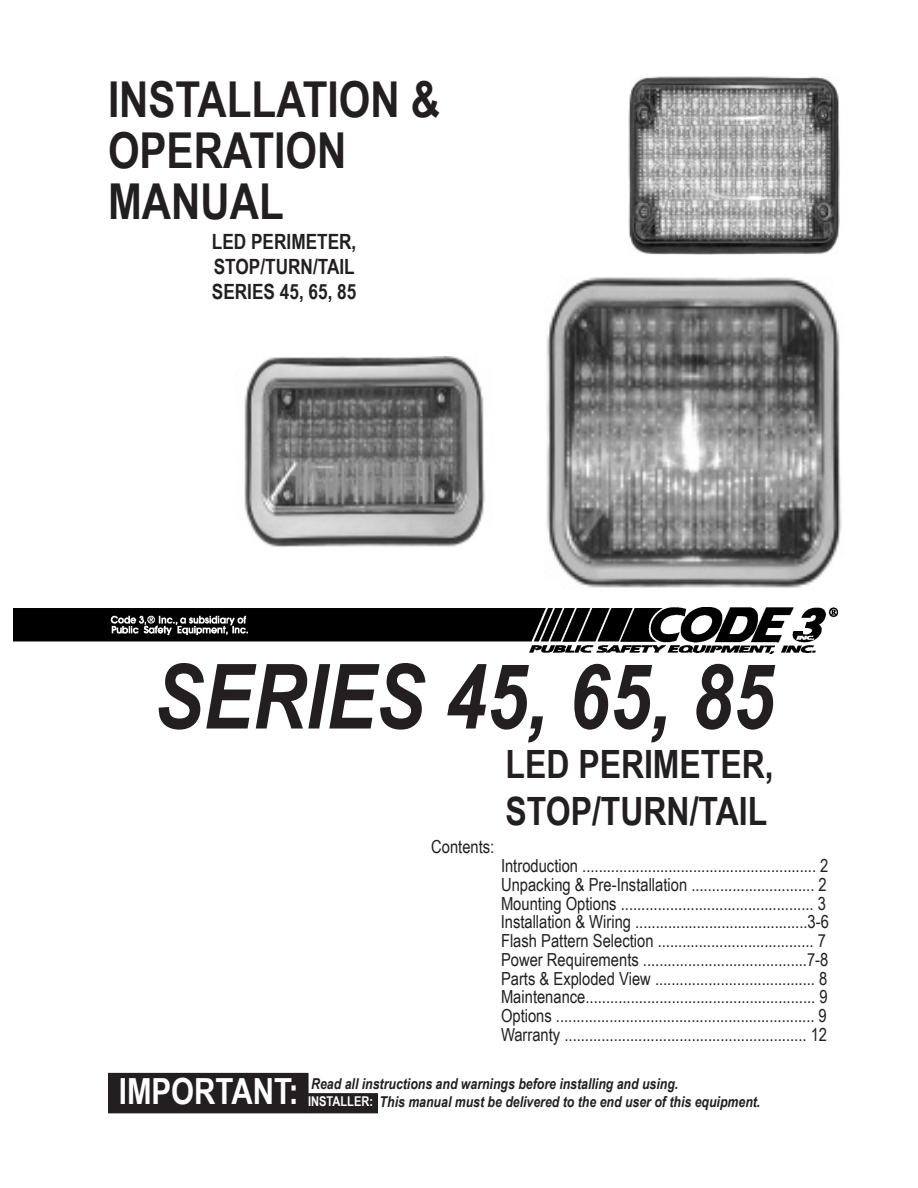
<style>
.page{position:relative;width:918px;height:1188px;background:#fff}
.page>*{position:absolute;margin:0;border:0;box-sizing:border-box;transform-origin:0 0}
.Brief_Prod_Name{font:italic 700 90px "Arial Narrow";color:#231f20}
.Inst___OP_Manual{font:700 49.5px/51px "Arial Narrow";color:#231f20}
.t1{font:700 39px "Arial Narrow";color:#231f20}
.t2{font:700 36px "Arial Narrow";color:#fff}
.Brief_Prod_Name-2{font:700 21px "Arial Narrow";color:#231f20}
._2_Contents{font:18px "Arial Narrow";color:#231f20}
.t3{font:italic 700 15px "Arial Narrow";color:#231f20}
._0_Main_Text{font:700 13.5px "Arial Narrow";color:#fff}
</style>
<div class="page">
<img style="left:244px;top:356px;width:241px;height:191px">
<img style="left:628px;top:76px;width:212px;height:179px">
<img style="left:546px;top:277px;width:296px;height:311px">
<img style="left:14px;top:608px;width:823px;height:46px">
<div style="left:309px;top:1094px;width:68px;height:19px;background:#231f20"></div>
<div style="left:308px;top:1093px;width:70px;height:20px;border:2px solid #231f20"></div>
<div style="left:109px;top:1074px;width:199px;height:39px;background:#231f20"></div>
<div style="left:108px;top:1073px;width:201px;height:40px;border:2px solid #231f20"></div>
<p class="Inst___OP_Manual" style="left:108px;top:72px;width:334px">INSTALLATION &amp;<br>OPERATION</p>
<p class="Inst___OP_Manual" style="left:108px;top:174px;width:177px">MANUAL</p>
<p class="Brief_Prod_Name-2" style="left:212px;top:226px;width:146px">LED PERIMETER,</p>
<p class="Brief_Prod_Name-2" style="left:214px;top:251px;width:142px">STOP/TURN/TAIL</p>
<p class="Brief_Prod_Name-2" style="left:212px;top:276px;width:146px">SERIES 45, 65, 85</p>
<p class="Brief_Prod_Name" style="left:154px;top:629px;width:621px">SERIES 45, 65, 85</p>
<p class="t1" style="left:506px;top:735px;width:270px">LED PERIMETER,</p>
<p class="t1" style="left:506px;top:782px;width:263px">STOP/TURN/TAIL</p>
<p class="t2" style="left:119px;top:1064px;width:181px">IMPORTANT:</p>
<p class="_2_Contents" style="left:431px;top:834px;width:65px">Contents:</p>
<p class="_2_Contents" style="left:501px;top:853px;width:329px">Introduction ......................................................... 2</p>
<p class="_2_Contents" style="left:501px;top:871px;width:327px">Unpacking &amp; Pre-Installation .............................. 2</p>
<p class="_2_Contents" style="left:501px;top:890px;width:326px">Mounting Options ............................................... 3</p>
<p class="_2_Contents" style="left:501px;top:909px;width:330px">Installation &amp; Wiring ..........................................3-6</p>
<p class="_2_Contents" style="left:501px;top:928px;width:326px">Flash Pattern Selection ...................................... 7</p>
<p class="_2_Contents" style="left:501px;top:946px;width:329px">Power Requirements ........................................7-8</p>
<p class="_2_Contents" style="left:501px;top:965px;width:328px">Parts &amp; Exploded View ....................................... 8</p>
<p class="_2_Contents" style="left:501px;top:984px;width:328px">Maintenance........................................................ 9</p>
<p class="_2_Contents" style="left:501px;top:1003px;width:327px">Options ............................................................... 9</p>
<p class="_2_Contents" style="left:501px;top:1021px;width:328px">Warranty ........................................................... 12</p>
<p class="t3" style="left:311px;top:1072px;width:369px">Read all instructions and warnings before installing and using.</p>
<p class="_0_Main_Text" style="left:308px;top:1091px;width:66px">INSTALLER:</p>
<p class="t3" style="left:380px;top:1090px;width:382px">This manual must be delivered to the end user of this equipment.</p>
</div>
